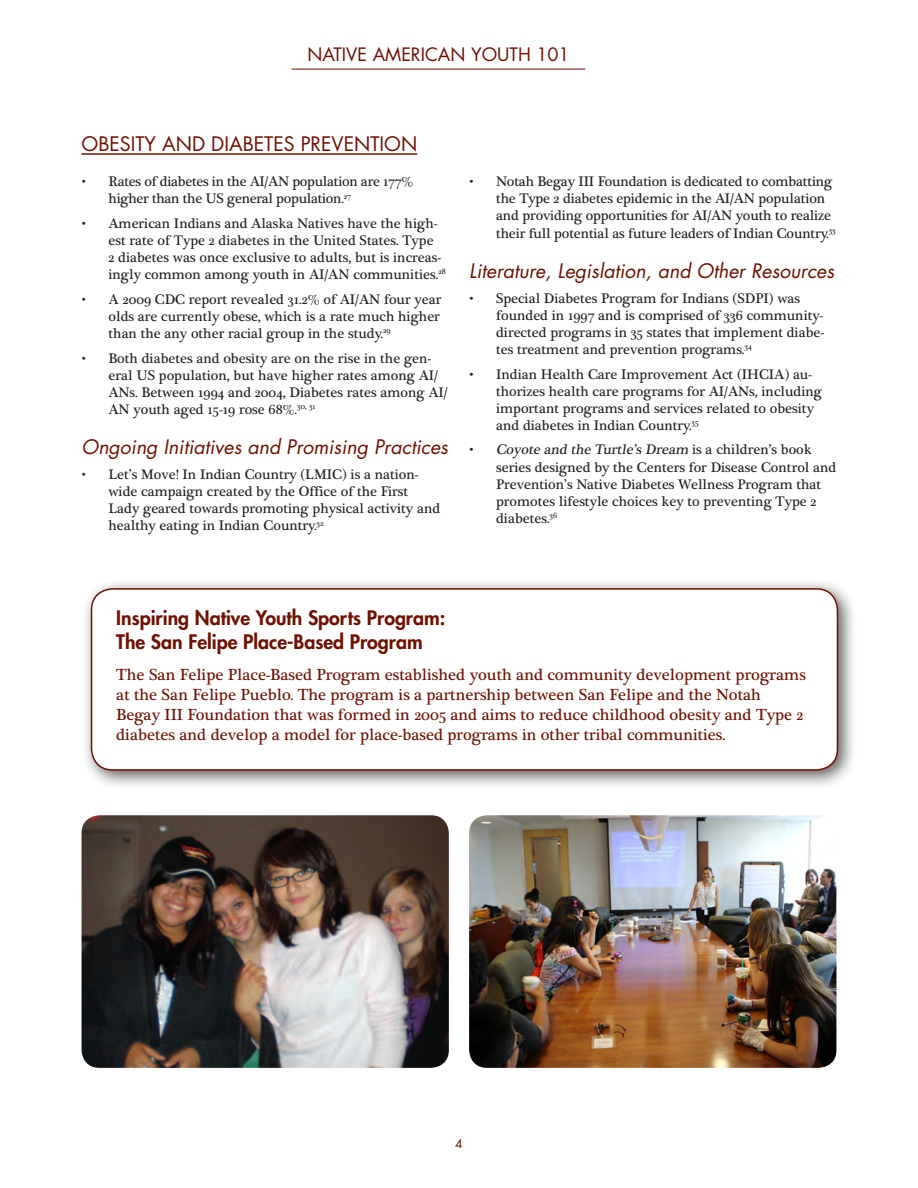
<style>
.page{position:relative;width:918px;height:1188px;background:#fff}
.page>*{position:absolute;margin:0;border:0;box-sizing:border-box;transform-origin:0 0}
.t1{font:italic 19.5px "Futura";color:#6f1000}
.t2{font:800 19.5px/23.4px "Futura";color:#6f1000}
.t3{font:19.5px "Futura";color:#6f1000}
.t4{font:18px "Futura";color:#6f1000}
.t5{font:16.5px/19.8px "Plantagenet Cherokee";color:#6f1000}
.t6{font:14.25px/17.1px "Plantagenet Cherokee";color:#231f20}
.t7{font:14.25px/17.1px "Plantagenet Cherokee";letter-spacing:-.02em;color:#231f20}
.t8{font:12px "Futura";color:#6f1000}
.s1{font-style:italic}
</style>
<div class="page">
<hr style="left:292px;top:69px;width:293px;height:1px;background:#6f1000">
<hr style="left:82px;top:153px;width:335px;height:2px;background:#6f1000">
<img style="left:82px;top:815px;width:367px;height:253px">
<img style="left:469px;top:815px;width:367px;height:253px">
<div style="left:80px;top:578px;width:778px;height:212px;background:#231f20;opacity:.75"></div>
<div style="left:92px;top:589px;width:745px;height:181px;background:#fff;border-radius:21px"></div>
<div style="left:91px;top:588px;width:747px;height:183px;border:2px solid #6f1000;border-radius:21px"></div>
<p class="t4" style="left:307px;top:42px;width:264px">NATIVE AMERICAN YOUTH 101</p>
<p class="t3" style="left:82px;top:131px;width:337px">OBESITY AND DIABETES PREVENTION</p>
<p class="t7" style="left:109px;top:173px;width:306px;text-indent:-27px">• Rates of diabetes in the AI/AN population are 177% higher than the US general population.<sup>27</sup></p>
<p class="t6" style="left:109px;top:215px;width:339px;text-indent:-27px">• American Indians and Alaska Natives have the high&shy;est rate of Type 2 diabetes in the United States. Type<br>2 diabetes was once exclusive to adults, but is increas&shy;ingly common among youth in AI/AN communities.<sup>28</sup></p>
<p class="t6" style="left:109px;top:291px;width:334px;text-align:justify;text-indent:-27px">• A 2009 CDC report revealed 31.2% of AI/AN four year olds are currently obese, which is a rate much higher than the any other racial group in the study.<sup>29</sup></p>
<p class="t6" style="left:109px;top:350px;width:341px;text-indent:-27px">• Both diabetes and obesity are on the rise in the gen&shy;eral US population, but have higher rates among AI/ ANs. Between 1994 and 2004, Diabetes rates among AI/ AN youth aged 15-19 rose 68%.<sup>30,</sup> <sup>31</sup></p>
<p class="t1" style="left:82px;top:434px;width:368px">Ongoing Initiatives and Promising Practices</p>
<p class="t6" style="left:109px;top:466px;width:333px;text-indent:-27px">• Let’s Move! In Indian Country (LMIC) is a nation&shy;wide campaign created by the Office of the First Lady geared towards promoting physical activity and healthy eating in Indian Country.<sup>32</sup></p>
<p class="t6" style="left:496px;top:173px;width:341px;text-indent:-27px">• Notah Begay III Foundation is dedicated to combatting the Type 2 diabetes epidemic in the AI/AN population and providing opportunities for AI/AN youth to realize their full potential as future leaders of Indian Country.<sup>33</sup></p>
<p class="t1" style="left:469px;top:257px;width:367px">Literature, Legislation, and Other Resources</p>
<p class="t6" style="left:496px;top:290px;width:330px;text-indent:-27px">• Special Diabetes Program for Indians (SDPI) was founded in 1997 and is comprised of 336 community&shy;directed programs in 35 states that implement diabe&shy;tes treatment and prevention programs.<sup>34</sup></p>
<p class="t6" style="left:496px;top:366px;width:327px;text-indent:-27px">• Indian Health Care Improvement Act (IHCIA) au&shy;thorizes health care programs for AI/ANs, including important programs and services related to obesity and diabetes in Indian Country.<sup>35</sup></p>
<p class="t6" style="left:496px;top:442px;width:342px;text-indent:-27px">• <span class="s1">Coyote and the Turtle’s Dream</span> i s a c h i l d r e n ’ s b o o k series designed by the Centers for Disease Control and Prevention’s Native Diabetes Wellness Program that promotes lifestyle choices key to preventing Type 2 diabetes.<sup>36</sup></p>
<p class="t2" style="left:116px;top:606px;width:331px">Inspiring Native Youth Sports Program:<br>The San Felipe Place-Based Program</p>
<p class="t5" style="left:116px;top:666px;width:691px">The San Felipe Place-Based Program established youth and community development programs at the San Felipe Pueblo. The program is a partnership between San Felipe and the Notah Begay III Foundation that was formed in 2005 and aims to reduce childhood obesity and Type 2 diabetes and develop a model for place-based programs in other tribal communities.</p>
<p class="t8" style="left:455px;top:1135px;width:9px">4</p>
</div>
